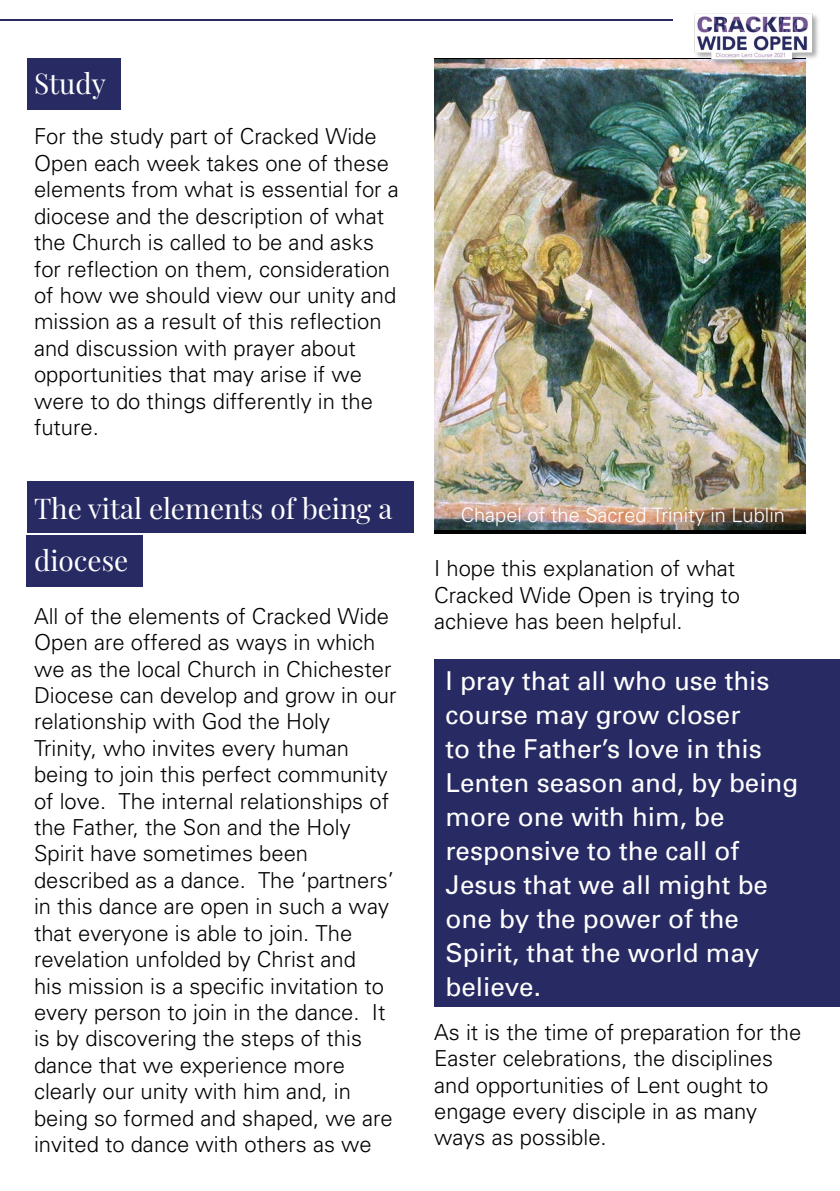
<style>
.page{position:relative;width:840px;height:1191px;background:#fff}
.page>*{position:absolute;margin:0;border:0;box-sizing:border-box;transform-origin:0 0}
.t1{font:28px/52px "Playfair Display";color:#fff}
.t2{font:26px/34px "Univers";color:#fff}
.t3{font:300 22px/26.4px "Univers";color:#000}
.t4{font:300 20px "Univers";color:#fff}
</style>
<div class="page">
<div style="left:27px;top:59px;width:93px;height:51px;background:#282b63"></div>
<div style="left:434px;top:659px;width:405px;height:348px;background:#282b63"></div>
<div style="left:27px;top:535px;width:116px;height:52px;background:#282b63"></div>
<div style="left:27px;top:481px;width:386px;height:51px;background:#282b63"></div>
<img style="left:434px;top:59px;width:371px;height:470px">
<img style="left:669px;top:13px;width:150px;height:91px">
<hr style="left:0;top:19px;width:672px;height:1px;background:#282b63">
<p class="t1" style="left:34px;top:55px;width:73px">Study</p>
<p class="t3" style="left:34px;top:123px;width:366px">For the study part of Cracked Wide<br>Open each week takes one of these elements from what is essential for a diocese and the description of what the Church is called to be and asks for reflection on them, consideration of how we should view our unity and mission as a result of this reflection and discussion with prayer about opportunities that may arise if we were to do things differently in the future.</p>
<p class="t1" style="left:34px;top:480px;width:359px">The vital elements of being a diocese</p>
<p class="t3" style="left:34px;top:603px;width:363px">All of the elements of Cracked Wide Open are offered as ways in which we as the local Church in Chichester Diocese can develop and grow in our relationship with God the Holy Trinity, who invites every human being to join this perfect community of love. The internal relationships of the Father, the Son and the Holy Spirit have sometimes been described as a dance. The ‘partners’ in this dance are open in such a way that everyone is able to join. The revelation unfolded by Christ and<br>his mission is a specific invitation to every person to join in the dance. It is by discovering the steps of this dance that we experience more clearly our unity with him and, in being so formed and shaped, we are invited to dance with others as we</p>
<p class="t4" style="left:460px;top:502px;width:325px">Chapel of the Sacred Trinity in Lublin</p>
<p class="t3" style="left:434px;top:555px;width:307px">I hope this explanation of what<br>Cracked Wide Open is trying to achieve has been helpful.</p>
<p class="t2" style="left:445px;top:664px;width:354px">I pray that all who use this course may grow closer<br>to the Father’s love in this<br>Lenten season and, by being more one with him, be responsive to the call of<br>Jesus that we all might be one by the power of the<br>Spirit, that the world may believe.</p>
<p class="t3" style="left:434px;top:1018px;width:368px">As it is the time of preparation for the<br>Easter celebrations, the disciplines and opportunities of Lent ought to engage every disciple in as many ways as possible.</p>
</div>
